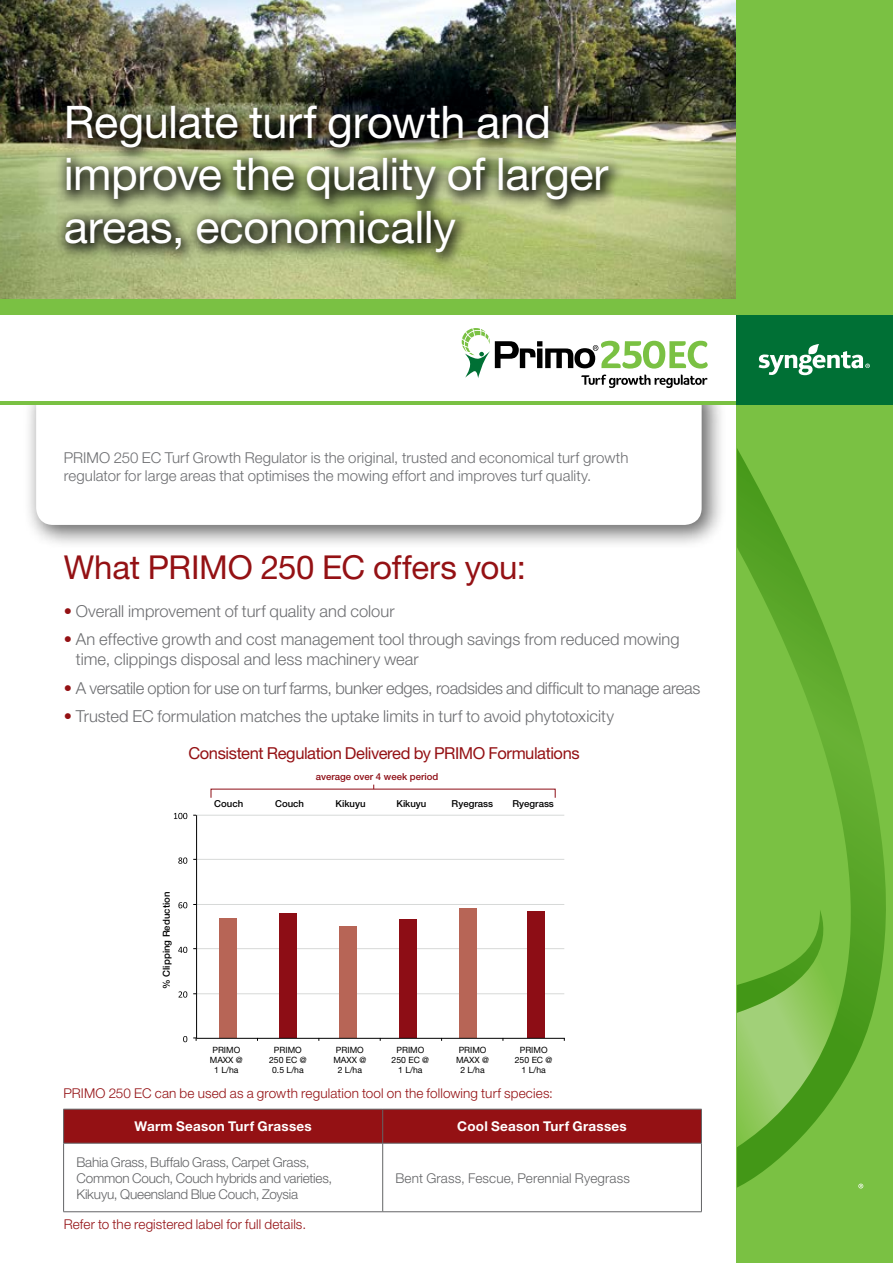
<style>
.page{position:relative;width:893px;height:1263px;background:#fff}
.page>*{position:absolute;margin:0;border:0;box-sizing:border-box;transform-origin:0 0}
.t1{font:45px/52.5px "Helvetica Neue";letter-spacing:-.01em;color:#fff}
.t2{font:33px "Helvetica Neue";letter-spacing:-.01em;color:#941114}
.t3{font:300 16.5px/19.8px "Helvetica Neue";color:#6d6e71}
.t4{font:300 16.5px "Helvetica Neue";letter-spacing:-.02em;color:#6d6e71}
.t5{font:16.5px "Helvetica Neue";letter-spacing:-.025em;color:#941114}
.t6{font:300 15px/18px "Helvetica Neue";letter-spacing:.005em;color:#6d6e71}
.t7{font:300 13.5px "Helvetica Neue";letter-spacing:.01em;color:#941114}
.t8{font:300 13.5px/16.2px "Helvetica Neue";letter-spacing:-.01em;color:#636466}
.t9{font:700 13.5px "Helvetica Neue";letter-spacing:.02em;color:#fff}
.t10{font:300 13.5px "Helvetica Neue";letter-spacing:.01em;color:#636466}
.t11{font:500 9.6px "Helvetica Neue";color:#000}
.t12{font:500 9.6px "Helvetica Neue";color:#8d0d15}
.t13{font:8.7px/10.4px "Helvetica Neue";color:#000;text-align:center}
.s1{color:#941114}
</style>
<div class="page">
<img style="left:0;top:0;width:737px;height:299px">
<div style="left:23px;top:373px;width:703px;height:177px;background:#000;opacity:.6"></div>
<div style="left:36px;top:386px;width:666px;height:139px;background:#fff;border-radius:17px"></div>
<div style="left:56px;top:95px;width:569px;height:174px;background:#000;opacity:.8"></div>
<div style="left:64px;top:1110px;width:637px;height:33px;background:#941114"></div>
<hr style="left:63px;top:1109px;width:320px;height:1px;background:#636466">
<hr style="left:63px;top:1109px;width:1px;height:34px;background:#636466">
<hr style="left:383px;top:1109px;width:319px;height:1px;background:#636466">
<hr style="left:382px;top:1109px;width:1px;height:34px;background:#636466">
<hr style="left:701px;top:1109px;width:1px;height:34px;background:#636466">
<hr style="left:63px;top:1143px;width:320px;height:1px;background:#636466">
<hr style="left:63px;top:1143px;width:1px;height:68px;background:#636466">
<hr style="left:383px;top:1143px;width:319px;height:1px;background:#636466">
<hr style="left:382px;top:1143px;width:1px;height:68px;background:#636466">
<hr style="left:701px;top:1143px;width:1px;height:68px;background:#636466">
<hr style="left:63px;top:1211px;width:320px;height:1px;background:#636466">
<hr style="left:383px;top:1211px;width:319px;height:1px;background:#636466">
<hr style="left:196px;top:993px;width:368px;height:1px;background:#d7d9d8">
<hr style="left:196px;top:948px;width:368px;height:1px;background:#d7d9d8">
<hr style="left:196px;top:904px;width:368px;height:1px;background:#d7d9d8">
<hr style="left:196px;top:859px;width:368px;height:1px;background:#d7d9d8">
<hr style="left:196px;top:815px;width:368px;height:1px;background:#d7d9d8">
<div style="left:219px;top:919px;width:17px;height:119px;background:#b76556"></div>
<div style="left:279px;top:913px;width:18px;height:125px;background:#8d0d15"></div>
<div style="left:399px;top:919px;width:18px;height:119px;background:#8d0d15"></div>
<div style="left:460px;top:908px;width:17px;height:130px;background:#b76556"></div>
<div style="left:527px;top:912px;width:17px;height:126px;background:#8d0d15"></div>
<div style="left:339px;top:926px;width:18px;height:112px;background:#b76556"></div>
<hr style="left:196px;top:815px;width:1px;height:223px;background:#000">
<hr style="left:197px;top:1038px;width:368px;height:1px;background:#000">
<svg style="left:183px;top:1036px;width:4px;height:6px"></svg>
<svg style="left:178px;top:991px;width:9px;height:6px"></svg>
<svg style="left:178px;top:947px;width:9px;height:6px"></svg>
<svg style="left:178px;top:902px;width:9px;height:6px"></svg>
<svg style="left:178px;top:857px;width:9px;height:7px"></svg>
<svg style="left:174px;top:813px;width:13px;height:6px"></svg>
<svg style="left:193px;top:1037px;width:4px;height:4px"></svg>
<div style="left:737px;top:0;width:156px;height:1263px;background:#7ac143"></div>
<svg style="left:737px;top:448px;width:149px;height:740px"></svg>
<div style="left:0;top:314px;width:737px;height:91px;background:#fff"></div>
<hr style="left:0;top:402px;width:893px;height:3px;background:#7ac143">
<div style="left:737px;top:314px;width:156px;height:91px;background:#007035"></div>
<div style="left:0;top:299px;width:893px;height:15px;background:#7ac143"></div>
<svg style="left:759px;top:344px;width:111px;height:31px"></svg>
<svg style="left:858px;top:1184px;width:5px;height:4px"></svg>
<svg style="left:462px;top:328px;width:246px;height:60px"></svg>
<h1 class="t1" style="left:64px;top:95px;width:546px">Regulate turf growth and improve the quality of larger areas, economically</h1>
<p class="t6" style="left:64px;top:448px;width:566px">PRIMO 250 EC Turf Growth Regulator is the original, trusted and economical turf growth regulator for large areas that optimises the mowing effort and improves turf quality.</p>
<h2 class="t2" style="left:64px;top:547px;width:464px">What PRIMO 250 EC offers you:</h2>
<p class="t3" style="left:64px;top:601px;width:332px"><span class="s1">•</span> Overall improvement of turf quality and colour</p>
<p class="t3" style="left:76px;top:629px;width:605px;text-indent:-12px"><span class="s1">•</span> An effective growth and cost management tool through savings from reduced mowing time, clippings disposal and less machinery wear</p>
<p class="t4" style="left:64px;top:677px;width:638px"><span class="s1">•</span> A versatile option for use on turf farms, bunker edges, roadsides and difficult to manage areas</p>
<p class="t3" style="left:64px;top:706px;width:552px"><span class="s1">•</span> Trusted EC formulation matches the uptake limits in turf to avoid phytotoxicity</p>
<p class="t5" style="left:188px;top:743px;width:393px">Consistent Regulation Delivered by PRIMO Formulations</p>
<p class="t11" style="left:161px;top:989px;width:99px;rotate:-90deg">% Clipping Reduction</p>
<p class="t12" style="left:316px;top:771px;width:124px">average over 4 week period</p>
<p class="t11" style="left:214px;top:798px;width:30px">Couch</p>
<p class="t11" style="left:275px;top:798px;width:30px">Couch</p>
<p class="t11" style="left:336px;top:798px;width:32px">Kikuyu</p>
<p class="t11" style="left:396px;top:798px;width:32px">Kikuyu</p>
<p class="t11" style="left:452px;top:798px;width:43px">Ryegrass</p>
<p class="t11" style="left:512px;top:798px;width:43px">Ryegrass</p>
<p class="t13" style="left:210px;top:1044px;width:34px">PRIMO<br>MAXX @<br>1 L/ha</p>
<p class="t13" style="left:269px;top:1044px;width:39px">PRIMO<br>250 EC @<br>0.5 L/ha</p>
<p class="t13" style="left:333px;top:1044px;width:34px">PRIMO<br>MAXX @<br>2 L/ha</p>
<p class="t13" style="left:392px;top:1044px;width:39px">PRIMO<br>250 EC @<br>1 L/ha</p>
<p class="t13" style="left:456px;top:1044px;width:34px">PRIMO<br>MAXX @<br>2 L/ha</p>
<p class="t13" style="left:515px;top:1044px;width:39px">PRIMO<br>250 EC @<br>1 L/ha</p>
<p class="t7" style="left:63px;top:1085px;width:491px">PRIMO 250 EC can be used as a growth regulation tool on the following turf species:</p>
<p class="t9" style="left:134px;top:1118px;width:179px">Warm Season Turf Grasses</p>
<p class="t9" style="left:457px;top:1118px;width:171px">Cool Season Turf Grasses</p>
<p class="t8" style="left:76px;top:1153px;width:257px">Bahia Grass, Buffalo Grass, Carpet Grass,<br>Common Couch, Couch hybrids and varieties,<br>Kikuyu, Queensland Blue Couch, Zoysia</p>
<p class="t10" style="left:395px;top:1170px;width:236px">Bent Grass, Fescue, Perennial Ryegrass</p>
<p class="t7" style="left:64px;top:1216px;width:244px">Refer to the registered label for full details.</p>
</div>
